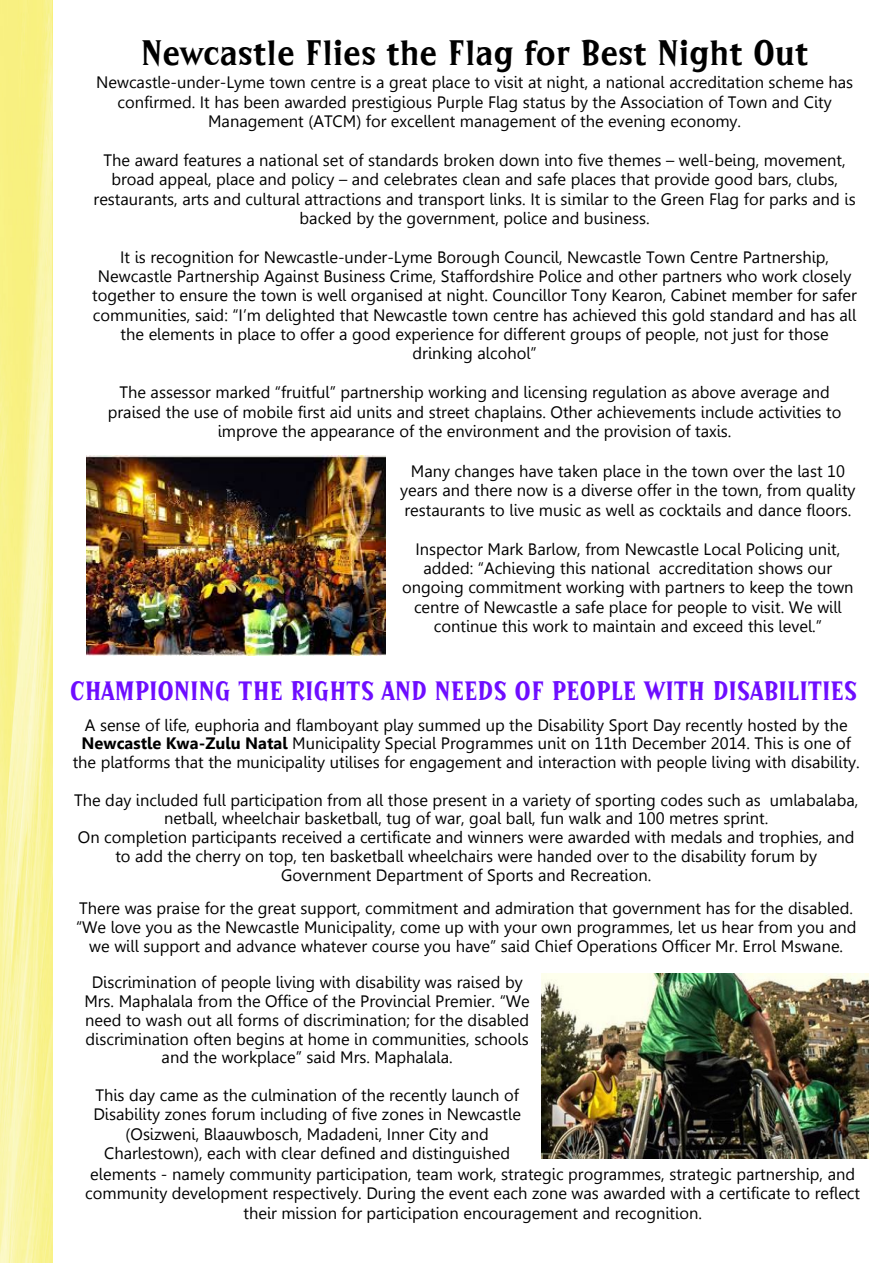
<style>
.page{position:relative;width:893px;height:1263px;background:#fff}
.page>*{position:absolute;margin:0;border:0;box-sizing:border-box;transform-origin:0 0}
.t1{font:36px "Sprocket BT";color:#000}
.t2{font:27px "Sprocket BT";color:#6e0dff}
.t3{font:16.5px/19.4px "Gisha";color:#000;text-align:center}
.s1{font-weight:700}
</style>
<div class="page">
<img style="left:0;top:0;width:53px;height:1263px">
<img style="left:541px;top:973px;width:328px;height:185px">
<img style="left:87px;top:455px;width:298px;height:201px">
<h1 class="t1" style="left:141px;top:37px;width:669px">Newcastle Flies the Flag for Best Night Out</h1>
<p class="t3" style="left:96px;top:74px;width:759px">Newcastle-under-Lyme town centre is a great place to visit at night, a national accreditation scheme has confirmed. It has been awarded prestigious Purple Flag status by the Association of Town and City<br>Management (ATCM) for excellent management of the evening economy.</p>
<p class="t3" style="left:94px;top:152px;width:764px">The award features a national set of standards broken down into five themes – well-being, movement, broad appeal, place and policy – and celebrates clean and safe places that provide good bars, clubs, restaurants, arts and cultural attractions and transport links. It is similar to the Green Flag for parks and is backed by the government, police and business.</p>
<p class="t3" style="left:92px;top:249px;width:766px">It is recognition for Newcastle-under-Lyme Borough Council, Newcastle Town Centre Partnership, Newcastle Partnership Against Business Crime, Staffordshire Police and other partners who work closely together to ensure the town is well organised at night. Councillor Tony Kearon, Cabinet member for safer communities, said: “I’m delighted that Newcastle town centre has achieved this gold standard and has all the elements in place to offer a good experience for different groups of people, not just for those drinking alcohol”</p>
<p class="t3" style="left:108px;top:384px;width:735px">The assessor marked “fruitful” partnership working and licensing regulation as above average and praised the use of mobile first aid units and street chaplains. Other achievements include activities to improve the appearance of the environment and the provision of taxis.</p>
<p class="t3" style="left:400px;top:463px;width:457px">Many changes have taken place in the town over the last 10 years and there now is a diverse offer in the town, from quality restaurants to live music as well as cocktails and dance floors.</p>
<p class="t3" style="left:402px;top:541px;width:453px">Inspector Mark Barlow, from Newcastle Local Policing unit, added: “Achieving this national accreditation shows our ongoing commitment working with partners to keep the town centre of Newcastle a safe place for people to visit. We will continue this work to maintain and exceed this level.”</p>
<h2 class="t2" style="left:70px;top:679px;width:789px">CHAMPIONING THE RIGHTS AND NEEDS OF PEOPLE WITH DISABILITIES</h2>
<p class="t3" style="left:73px;top:717px;width:789px;line-height:18.8px">A sense of life, euphoria and flamboyant play summed up the Disability Sport Day recently hosted by the<br><span class="s1">Newcastle Kwa-Zulu Natal</span> Municipality Special Programmes unit on 11th December 2014. This is one of the platforms that the municipality utilises for engagement and interaction with people living with disability.</p>
<p class="t3" style="left:74px;top:792px;width:786px;line-height:18.8px">The day included full participation from all those present in a variety of sporting codes such as umlabalaba, netball, wheelchair basketball, tug of war, goal ball, fun walk and 100 metres sprint.<br>On completion participants received a certificate and winners were awarded with medals and trophies, and to add the cherry on top, ten basketball wheelchairs were handed over to the disability forum by Government Department of Sports and Recreation.</p>
<p class="t3" style="left:76px;top:901px;width:782px;line-height:18.8px">There was praise for the great support, commitment and admiration that government has for the disabled. “We love you as the Newcastle Municipality, come up with your own programmes, let us hear from you and we will support and advance whatever course you have” said Chief Operations Officer Mr. Errol Mswane.</p>
<p class="t3" style="left:84px;top:975px;width:447px;line-height:18.8px">Discrimination of people living with disability was raised by Mrs. Maphalala from the Office of the Provincial Premier. “We need to wash out all forms of discrimination; for the disabled discrimination often begins at home in communities, schools and the workplace” said Mrs. Maphalala.</p>
<p class="t3" style="left:95px;top:1087px;width:425px">This day came as the culmination of the recently launch of</p>
<p class="t3" style="left:93px;top:1106px;width:429px">Disability zones forum including of five zones in Newcastle</p>
<p class="t3" style="left:126px;top:1126px;width:365px">(Osizweni, Blaauwbosch, Madadeni, Inner City and</p>
<p class="t3" style="left:104px;top:1145px;width:407px">Charlestown), each with clear defined and distinguished</p>
<p class="t3" style="left:90px;top:1166px;width:766px">elements - namely community participation, team work, strategic programmes, strategic partnership, and</p>
<p class="t3" style="left:85px;top:1185px;width:776px">community development respectively. During the event each zone was awarded with a certificate to reflect</p>
<p class="t3" style="left:243px;top:1204px;width:460px">their mission for participation encouragement and recognition.</p>
</div>
